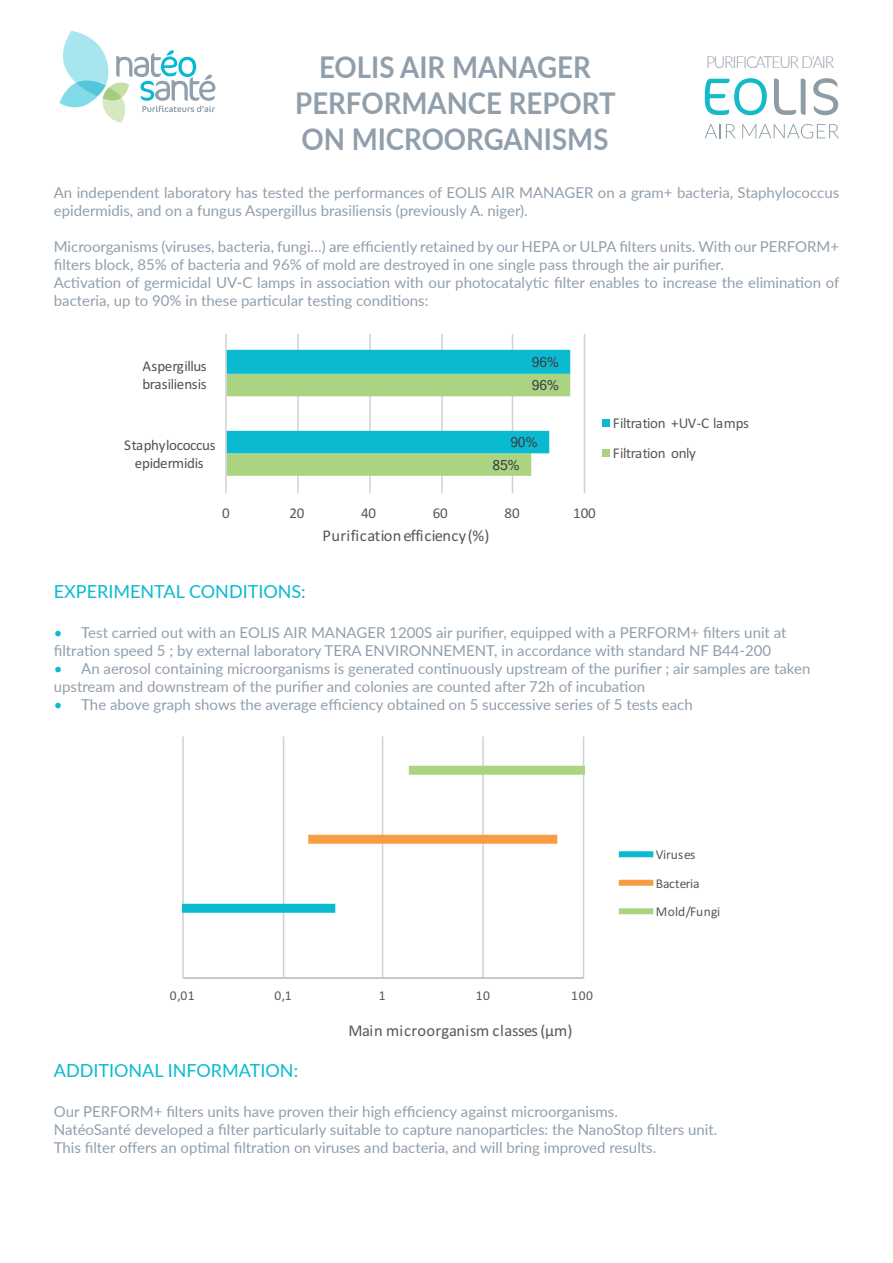
<style>
.page{position:relative;width:893px;height:1263px;background:#fff}
.page>*{position:absolute;margin:0;border:0;box-sizing:border-box;transform-origin:0 0}
.t1{font:700 30px/36px "Lato";color:#919fac;scale:.92 1}
.t2{font:18px "Lato";color:#09bad0}
.t3{font:300 16.65px "Lato";letter-spacing:-.075em;color:#919fac;scale:.95 1}
.t4{font:16.5px "Calibri";letter-spacing:.015em;color:#55585b}
.t5{font:15px/18px "Lato";color:#919fac}
.t6{font:15px/18px "Calibri";letter-spacing:-.025em;color:#505255}
.t7{font:15px/30.2px "Calibri";letter-spacing:-.025em;color:#55585b}
.t8{font:13.5px/28.3px "Calibri";letter-spacing:.005em;color:#55585b}
.t9{font:13.5px "Mangal";letter-spacing:-.02em;color:#3c3f41}
.s1{color:#09bad0}
</style>
<div class="page">
<svg style="left:59px;top:31px;width:156px;height:91px"></svg>
<svg style="left:705px;top:78px;width:62px;height:37px"></svg>
<svg style="left:774px;top:79px;width:32px;height:36px"></svg>
<svg style="left:813px;top:78px;width:25px;height:37px"></svg>
<svg style="left:704px;top:124px;width:32px;height:14px"></svg>
<svg style="left:742px;top:124px;width:97px;height:15px"></svg>
<svg style="left:182px;top:736px;width:472px;height:243px"></svg>
<hr style="left:225px;top:334px;width:2px;height:159px;background:#cfd1d2">
<hr style="left:297px;top:334px;width:2px;height:159px;background:#cfd1d2">
<hr style="left:369px;top:334px;width:2px;height:159px;background:#cfd1d2">
<hr style="left:441px;top:334px;width:2px;height:159px;background:#cfd1d2">
<hr style="left:512px;top:334px;width:1px;height:159px;background:#cfd1d2">
<hr style="left:584px;top:334px;width:1px;height:159px;background:#cfd1d2">
<svg style="left:227px;top:350px;width:343px;height:126px"></svg>
<div style="left:602px;top:419px;width:7px;height:7px;background:#09bad0"></div>
<div style="left:602px;top:449px;width:7px;height:7px;background:#abd482"></div>
<h1 class="t1" style="left:295px;top:48px;width:323px;text-indent:24px">EOLIS AI R MANAGER<br>PERFORMANCE REPO</h1>
<h1 class="t1" style="left:301px;top:84px;width:343px;text-align:right">RT<br>ON MICROORGANISMS</h1>
<p class="t3" style="left:706px;top:51px;width:137px">PURIFICATEUR D’AIR</p>
<p class="t5" style="left:54px;top:183px;width:787px">An independent laboratory has tested the performances of EOLIS AIR MANAGER on a gram+ bacteria, Staphylococcus epidermidis, and on a fungus Aspergillus brasiliensis (previously A. niger).</p>
<p class="t5" style="left:54px;top:237px;width:787px">Microorganisms (viruses, bacteria, fungi…) are efficiently retained by our HEPA or ULPA filters units. With our PERFORM+ filters block, 85% of bacteria and 96% of mold are destroyed in one single pass through the air purifier.<br>Activation of germicidal UV-C lamps in association with our photocatalytic filter enables to increase the elimination of bacteria, up to 90% in these particular testing conditions:</p>
<p class="t6" style="left:142px;top:357px;width:66px">Aspergillus brasiliensis</p>
<p class="t6" style="left:124px;top:435px;width:93px;text-align:center">Staphylococcus epidermidis</p>
<p class="t9" style="left:532px;top:355px;width:29px">96%</p>
<p class="t9" style="left:532px;top:377px;width:29px">96%</p>
<p class="t9" style="left:510px;top:434px;width:29px">90%</p>
<p class="t9" style="left:492px;top:457px;width:29px">85%</p>
<p class="t7" style="left:222px;top:497px;width:9px">0</p>
<p class="t7" style="left:289px;top:497px;width:17px">20</p>
<p class="t7" style="left:361px;top:497px;width:17px">40</p>
<p class="t7" style="left:433px;top:497px;width:17px">60</p>
<p class="t7" style="left:505px;top:497px;width:17px">80</p>
<p class="t7" style="left:573px;top:497px;width:24px">100</p>
<p class="t4" style="left:322px;top:524px;width:168px">Purification efficiency (%)</p>
<p class="t7" style="left:613px;top:408px;width:138px">Filtration +UV-C lamps<br>Filtration only</p>
<p class="t2" style="left:54px;top:579px;width:253px">Experimental conditions:</p>
<p class="t5" style="left:54px;top:623px;width:734px"><span class="s1">•</span> Test carried out with an EOLIS AI R MANAGER 1200S air purifier, equipped with a PERFORM+ filters unit at filtration speed 5 ; by external laboratory TERA ENVI RONN EMENT, in accordance with standard N F B44-200</p>
<p class="t5" style="left:54px;top:659px;width:758px"><span class="s1">•</span> An aerosol containing microorganisms is generated continuously upstream of the purifier ; air samples are taken upstream and downstream of the purifier and colonies are counted after 72h of incubation</p>
<p class="t5" style="left:54px;top:695px;width:640px"><span class="s1">•</span> The above graph shows the average efficiency obtained on 5 successive series of 5 tests each</p>
<p class="t8" style="left:170px;top:981px;width:26px">0,01</p>
<p class="t8" style="left:274px;top:981px;width:19px">0,1</p>
<p class="t8" style="left:379px;top:981px;width:8px">1</p>
<p class="t8" style="left:476px;top:981px;width:16px">10</p>
<p class="t8" style="left:571px;top:981px;width:23px">100</p>
<p class="t4" style="left:349px;top:1019px;width:225px">Main microorganism classes(μm)</p>
<p class="t8" style="left:656px;top:840px;width:66px">Viruses<br>Bacteria<br>Mold/Fungi</p>
<p class="t2" style="left:54px;top:1057px;width:147px">Additional informa</p>
<p class="t2" style="left:250px;top:1057px;width:50px">tion:</p>
<p class="t5" style="left:54px;top:1101px;width:665px">Our PERFORM+ filters units have proven their high efficiency against microorganisms.<br>NatéoSanté developed a filter particularly suitable to capture nanoparticles: the NanoStop filters unit.<br>This filter offers an optimal filtration on viruses and bacteria, and will bring improved results.</p>
</div>
